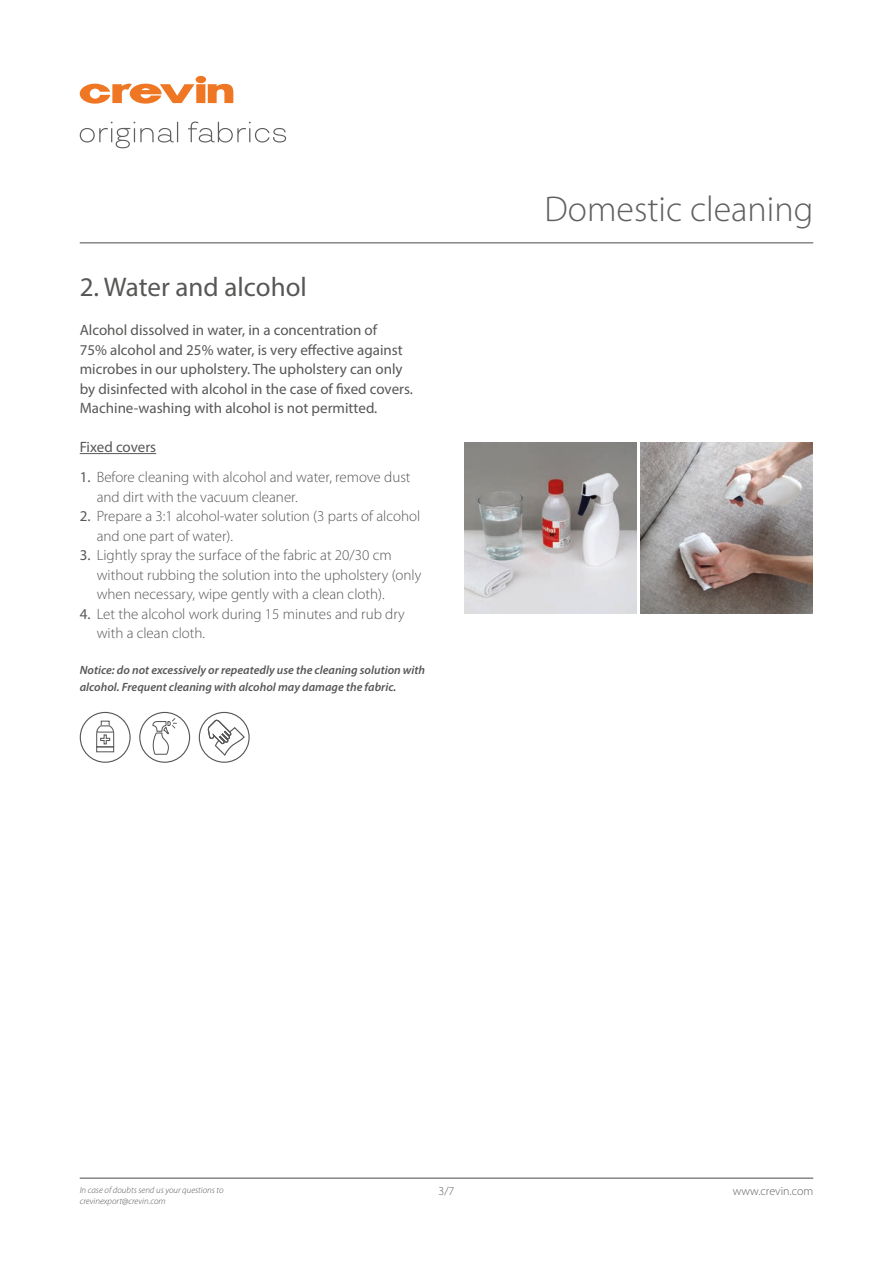
<style>
.page{position:relative;width:893px;height:1263px;background:#fff}
.page>*{position:absolute;margin:0;border:0;box-sizing:border-box;transform-origin:0 0}
.t1{font:300 36px "Myriad Pro";color:#5f5f5e}
.t2{font:27px "Myriad Pro";color:#575756}
.t3{font:300 15px/19.5px "Myriad Pro";color:#575756}
.t4{font:15px/19.5px "Myriad Pro";color:#575756}
.t5{font:italic 600 12px/16.5px "Myriad Pro";color:#575756}
.t6{font:300 12px "Myriad Pro";color:#5f5f5e}
.t7{font:italic 300 9px/10.8px "Myriad Pro";color:#575756}
.s1{font-weight:400}
</style>
<div class="page">
<hr style="left:80px;top:243px;width:733px;height:1px;background:#4b4b4a">
<hr style="left:80px;top:1178px;width:733px;height:1px;background:#4b4b4a">
<hr style="left:80px;top:453px;width:76px;height:1px;background:#575756">
<svg style="left:80px;top:76px;width:153px;height:28px"></svg>
<svg style="left:80px;top:122px;width:206px;height:26px"></svg>
<img style="left:641px;top:442px;width:171px;height:172px">
<img style="left:465px;top:442px;width:171px;height:172px">
<svg style="left:207px;top:720px;width:39px;height:37px"></svg>
<div style="left:199px;top:712px;width:51px;height:51px;border:1px solid #575756;border-radius:50%"></div>
<div style="left:139px;top:712px;width:51px;height:51px;border:1px solid #575756;border-radius:50%"></div>
<svg style="left:152px;top:711px;width:25px;height:44px"></svg>
<div style="left:80px;top:712px;width:51px;height:51px;border:1px solid #575756;border-radius:50%"></div>
<div style="left:101px;top:721px;width:9px;height:5px;border:1px solid #575756"></div>
<div style="left:96px;top:746px;width:18px;height:6px;border:1px solid #575756"></div>
<svg style="left:96px;top:724px;width:19px;height:21px"></svg>
<p class="t2" style="left:80px;top:270px;width:229px">2. Water and alcohol</p>
<p class="t4" style="left:80px;top:320px;width:335px">Alcohol dissolved in water, in a concentration of<br>75% alcohol and 25% water, is very effective against microbes in our upholstery. The upholstery can only by disinfected with alcohol in the case of fixed covers.<br>Machine-washing with alcohol is not permitted.</p>
<p class="t4" style="left:80px;top:437px;width:78px">Fixed covers</p>
<p class="t3" style="left:97px;top:467px;width:315px;text-indent:-17px"><span class="s1">1.</span> Before cleaning with alcohol and water, remove dust and dirt with the vacuum cleaner.</p>
<p class="t3" style="left:97px;top:506px;width:325px;text-indent:-17px"><span class="s1">2.</span> Prepare a 3:1 alcohol-water solution (3 parts of alcohol and one part of water).</p>
<p class="t3" style="left:97px;top:545px;width:326px;text-indent:-17px"><span class="s1">3.</span> Lightly spray the surface of the fabric at 20/30 cm without rubbing the solution into the upholstery (only when necessary, wipe gently with a clean cloth).</p>
<p class="t3" style="left:97px;top:604px;width:310px;text-indent:-17px"><span class="s1">4.</span> Let the alcohol work during 15 minutes and rub dry with a clean cloth.</p>
<p class="t5" style="left:80px;top:661px;width:347px">Notice: do not excessively or repeatedly use the cleaning solution with alcohol. Frequent cleaning with alcohol may damage the fabric.</p>
<p class="t1" style="left:544px;top:188px;width:270px">Domestic cleaning</p>
<p class="t7" style="left:80px;top:1185px;width:145px">In case of doubts send us your questions to crevinexport@crevin.com</p>
<p class="t6" style="left:438px;top:1184px;width:17px">3/7</p>
<p class="t6" style="left:733px;top:1184px;width:82px">www.crevin.com</p>
</div>
